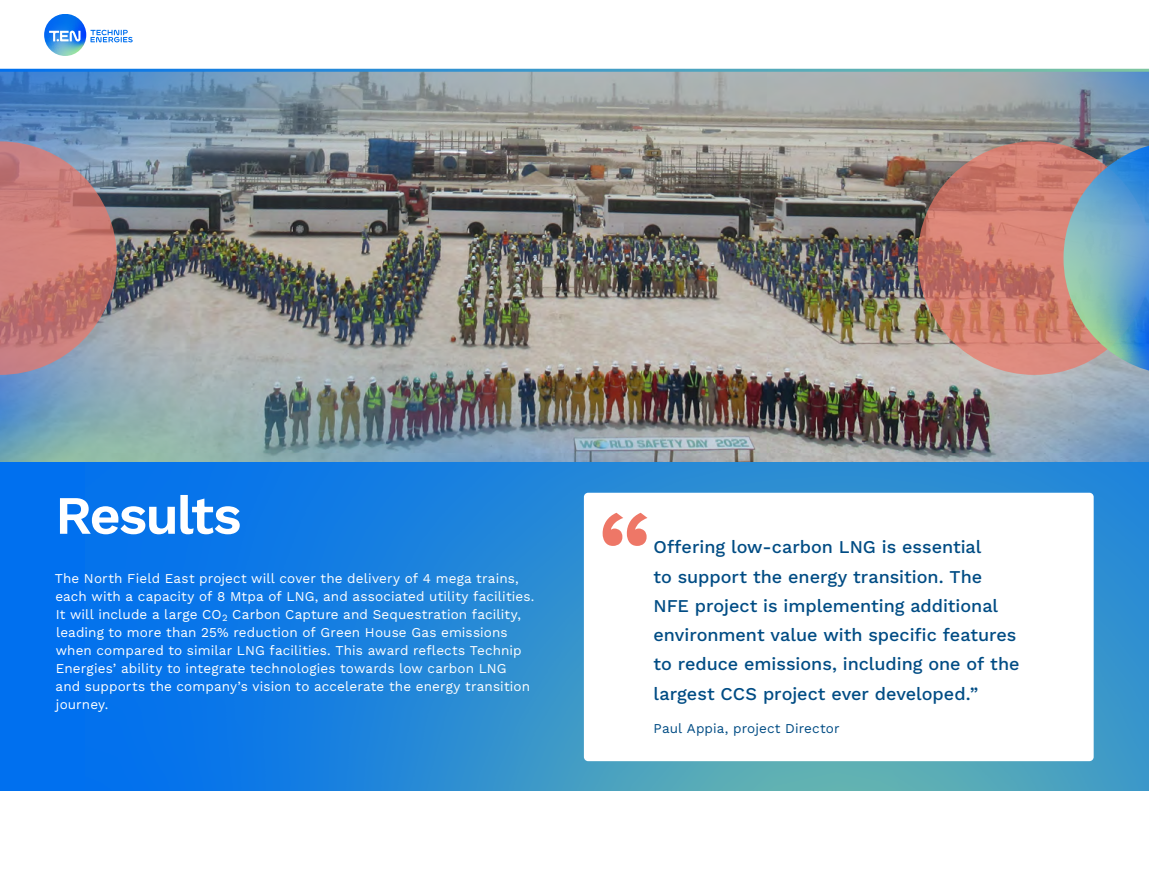
<style>
.page{position:relative;width:1149px;height:893px;background:#fff}
.page>*{position:absolute;margin:0;border:0;box-sizing:border-box;transform-origin:0 0}
.t1{font:54px "Work Sans";letter-spacing:-.04em;color:#fff}
.t2{font:18px/29.2px "Work Sans";color:#004c84}
.t3{font:13.5px/18px "Work Sans";letter-spacing:.01em;color:#fff}
.t4{font:13.5px "Work Sans";letter-spacing:.005em;color:#004c84}
</style>
<div class="page">
<div style="left:0;top:71px;width:1148px;height:822px;background:#0070ef"></div>
<svg style="left:85px;top:461px;width:1063px;height:330px"></svg>
<img style="left:0;top:72px;width:1148px;height:389px">
<svg style="left:0;top:141px;width:117px;height:234px;background:#b98082"></svg>
<svg style="left:917px;top:141px;width:146px;height:234px;background:#c58072"></svg>
<svg style="left:1063px;top:141px;width:85px;height:234px;background:#7f9eb1"></svg>
<div style="left:583px;top:493px;width:510px;height:268px;background:#fff;border-radius:4px"></div>
<svg style="left:602px;top:513px;width:45px;height:33px"></svg>
<svg style="left:44px;top:14px;width:42px;height:42px"></svg>
<svg style="left:90px;top:30px;width:43px;height:12px"></svg>
<svg style="left:49px;top:31px;width:31px;height:11px"></svg>
<div style="left:0;top:791px;width:1148px;height:102px;background:#fff"></div>
<hr style="left:0;top:69px;width:1148px;height:3px;background:#fff">
<h1 class="t1" style="left:55px;top:474px;width:188px">Results</h1>
<p class="t3" style="left:55px;top:569px;width:481px">The North Field East project will cover the delivery of 4 mega trains, each with a capacity of 8 Mtpa of LNG, and associated utility facilities.<br>It will include a large CO<sub>2</sub> Carbon Capture and Sequestration facility, leading to more than 25% reduction of Green House Gas emissions when compared to similar LNG facilities. This award reflects Technip Energies’ ability to integrate technologies towards low carbon LNG<br>and supports the company’s vision to accelerate the energy transition journey.</p>
<p class="t2" style="left:653px;top:532px;width:367px">Offering low-carbon LNG is essential<br>to support the energy transition. The NFE project is implementing additional environment value with specific features to reduce emissions, including one of the largest CCS project ever developed.”</p>
<p class="t4" style="left:653px;top:718px;width:187px">Paul Appia, project Director</p>
</div>
